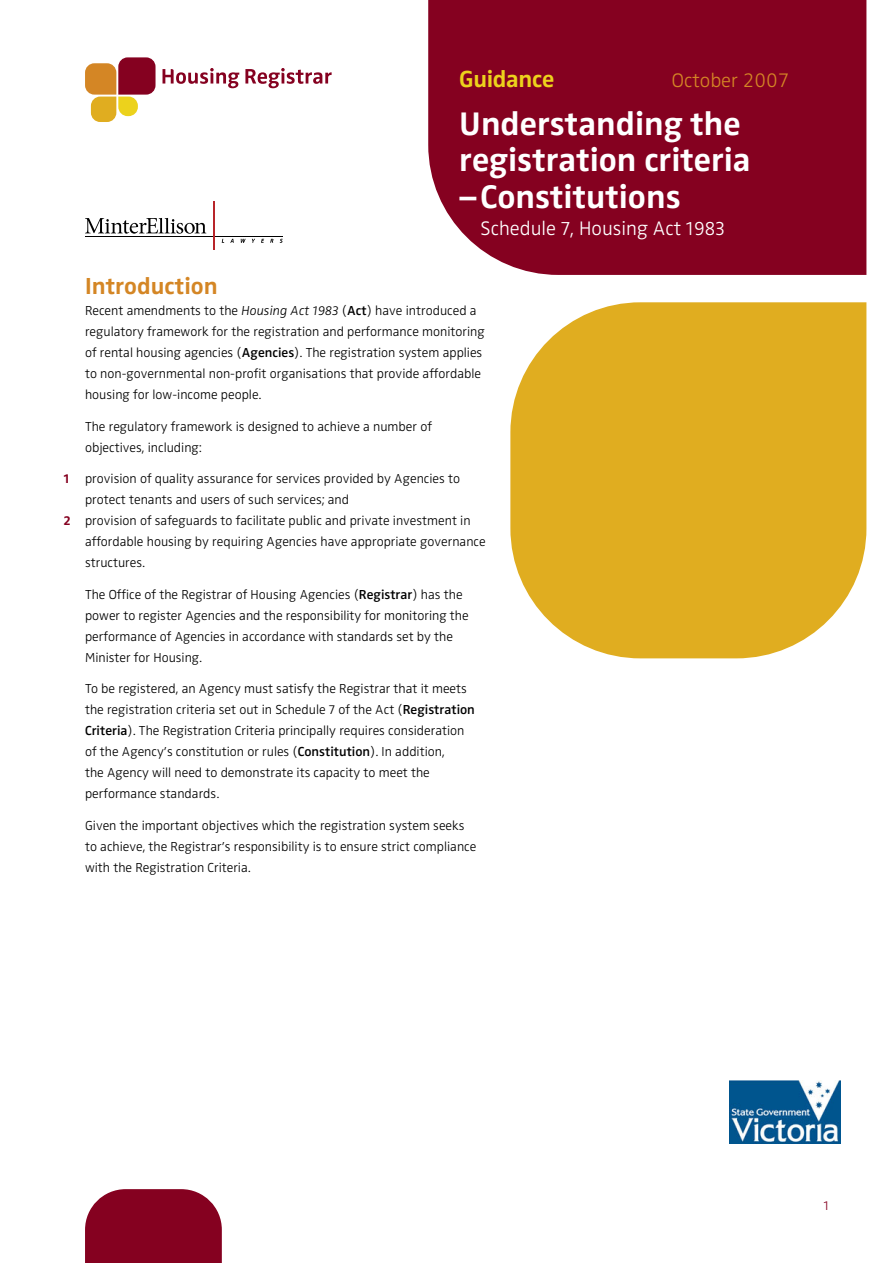
<style>
.page{position:relative;width:893px;height:1263px;background:#fff}
.page>*{position:absolute;margin:0;border:0;box-sizing:border-box;transform-origin:0 0}
.Main_Head{font:33.75px/36.8px "Zwo Bold LF";color:#fff}
.Head_A{font:24px "Zwo Bold LF";color:#d48625}
.Head_A-2{font:24px "Zwo Bold LF";letter-spacing:-.015em;color:#ecd21c}
.Head_B{font:20.25px "Zwo Light LF";color:#fff}
.Head_A-3{font:300 20.25px "Zwo";color:#d48625}
.Body_copy{font:13.5px/21px "Zwo Light LF";color:#000}
.bullets{font:13.5px/21px "Zwo Light LF";color:#000}
.bullets_no_space{font:13.5px/21px "Zwo Light LF";color:#000}
.Body_copy-2{font:13.5px "Zwo Light LF";color:#850120}
.s1{font-style:italic}
.s2{font-family:"Zwo Semi Bold LF"}
.s3{font-family:"Zwo Bold LF";color:#850120}
</style>
<div class="page">
<svg style="left:85px;top:57px;width:71px;height:65px"></svg>
<svg style="left:163px;top:68px;width:76px;height:20px"></svg>
<svg style="left:245px;top:68px;width:87px;height:20px"></svg>
<svg style="left:510px;top:302px;width:356px;height:356px;background:#e2b433"></svg>
<div style="left:428px;top:0;width:438px;height:275px;background:#850120"></div>
<svg style="left:85px;top:1189px;width:137px;height:74px;background:#8d1330"></svg>
<svg style="left:230px;top:239px;width:4px;height:4px"></svg>
<svg style="left:241px;top:239px;width:5px;height:4px"></svg>
<svg style="left:261px;top:239px;width:3px;height:4px"></svg>
<svg style="left:270px;top:239px;width:3px;height:4px"></svg>
<hr style="left:85px;top:236px;width:198px;height:1px;background:#000">
<hr style="left:213px;top:201px;width:2px;height:48px;background:#b8252a">
<svg style="left:85px;top:218px;width:121px;height:16px"></svg>
<img style="left:730px;top:1080px;width:110px;height:64px">
<p class="Head_A-2" style="left:459px;top:65px;width:97px">Guidance</p>
<p class="Head_A-3" style="left:672px;top:69px;width:119px">October 2007</p>
<p class="Main_Head" style="left:459px;top:105px;width:293px">Understanding the registration criteria</p>
<p class="Main_Head" style="left:459px;top:178px;width:223px">– Constitutions</p>
<p class="Head_B" style="left:480px;top:217px;width:246px">Schedule 7, Housing Act 1983</p>
<p class="Head_A" style="left:85px;top:272px;width:134px">Introduction</p>
<p class="Body_copy" style="left:85px;top:300px;width:401px">Recent amendments to the <span class="s1">Housing Act 1983</span> (<span class="s2">Act</span>) have introduced a regulatory framework for the registration and performance monitoring of rental housing agencies (<span class="s2">Agencies</span>). The registration system applies to non-governmental non-profit organisations that provide affordable housing for low-income people.</p>
<p class="Body_copy" style="left:85px;top:416px;width:348px">The regulatory framework is designed to achieve a number of objectives, including:</p>
<p class="bullets_no_space" style="left:85px;top:468px;width:377px;text-indent:-21px"><span class="s3">1</span> provision of quality assurance for services provided by Agencies to protect tenants and users of such services; and</p>
<p class="bullets" style="left:85px;top:510px;width:402px;text-indent:-21px"><span class="s3">2</span> provision of safeguards to facilitate public and private investment in affordable housing by requiring Agencies have appropriate governance structures.</p>
<p class="Body_copy" style="left:85px;top:584px;width:385px">The Office of the Registrar of Housing Agencies (<span class="s2">Registrar</span>) has the power to register Agencies and the responsibility for monitoring the performance of Agencies in accordance with standards set by the Minister for Housing.</p>
<p class="Body_copy" style="left:85px;top:678px;width:391px">To be registered, an Agency must satisfy the Registrar that it meets the registration criteria set out in Schedule 7 of the Act (<span class="s2">Registration Criteria</span>). The Registration Criteria principally requires consideration of the Agency’s constitution or rules (<span class="s2">Constitution</span>). In addition,<br>the Agency will need to demonstrate its capacity to meet the performance standards.</p>
<p class="Body_copy" style="left:85px;top:815px;width:393px">Given the important objectives which the registration system seeks to achieve, the Registrar’s responsibility is to ensure strict compliance with the Registration Criteria.</p>
<p class="Body_copy-2" style="left:824px;top:1197px;width:7px">1</p>
</div>
